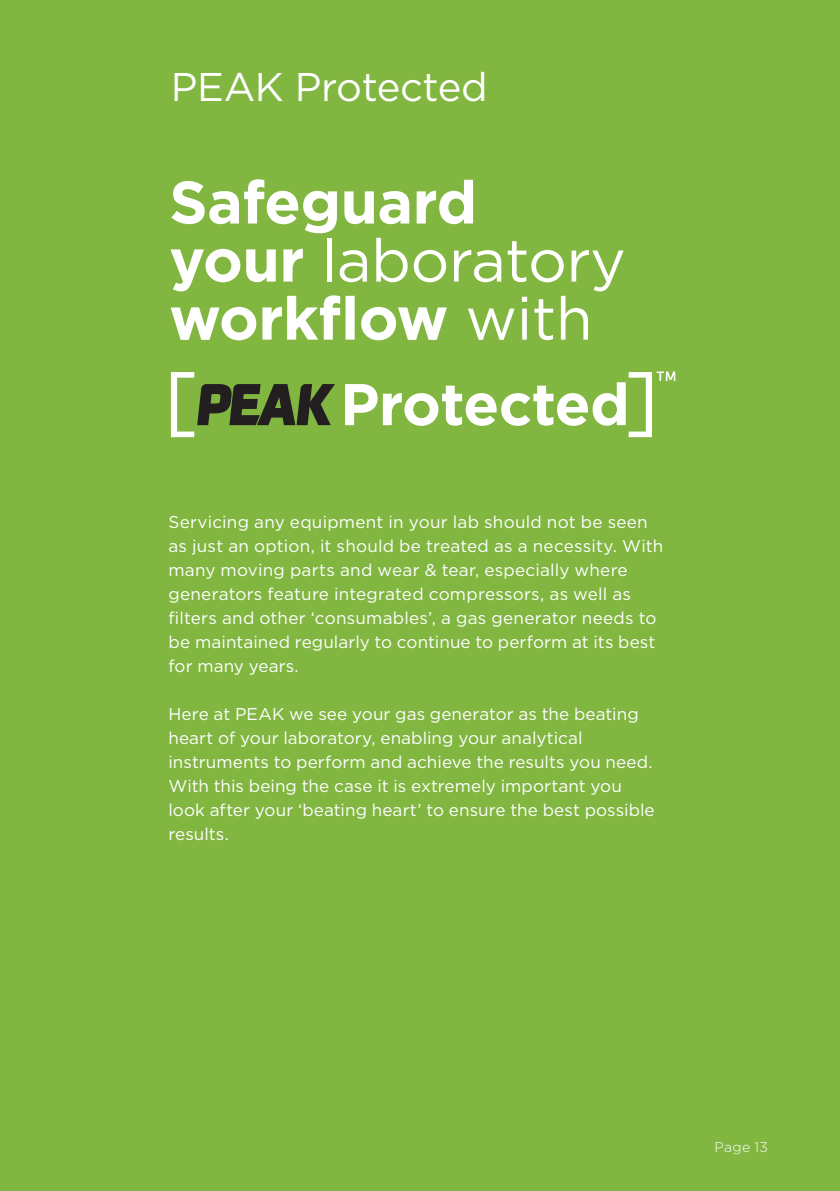
<style>
.page{position:relative;width:840px;height:1191px;background:#fff}
.page>*{position:absolute;margin:0;border:0;box-sizing:border-box;transform-origin:0 0}
.t1{font:700 60px/58px "Gotham";letter-spacing:-.01em;color:#fff}
.t2{font:40px "Gotham";letter-spacing:-.01em;color:#fff}
.t3{font:17px/24px "Gotham";letter-spacing:.005em;color:#fff}
.t4{font:300 14px "Gotham";letter-spacing:.02em;color:#fff}
.s1{font-weight:400}
</style>
<div class="page">
<div style="left:0;top:0;width:839px;height:1191px;background:#81b641"></div>
<svg style="left:171px;top:372px;width:164px;height:65px"></svg>
<svg style="left:345px;top:371px;width:330px;height:66px"></svg>
<h2 class="t2" style="left:171px;top:62px;width:318px">PEAK Protected</h2>
<h1 class="t1" style="left:169px;top:173px;width:458px">Safeguard your <span class="s1">laboratory </span>workflow <span class="s1">with</span></h1>
<p class="t3" style="left:168px;top:510px;width:496px">Servicing any equipment in your lab should not be seen as just an option, it should be treated as a necessity. With many moving parts and wear &amp; tear, especially where generators feature integrated compressors, as well as filters and other ‘consumables’, a gas generator needs to be maintained regularly to continue to perform at its best for many years.</p>
<p class="t3" style="left:168px;top:702px;width:487px">Here at PEAK we see your gas generator as the beating heart of your laboratory, enabling your analytical instruments to perform and achieve the results you need.<br>With this being the case it is extremely important you look after your ‘beating heart’ to ensure the best possible results.</p>
<p class="t4" style="left:714px;top:1138px;width:55px">Page 13</p>
</div>
